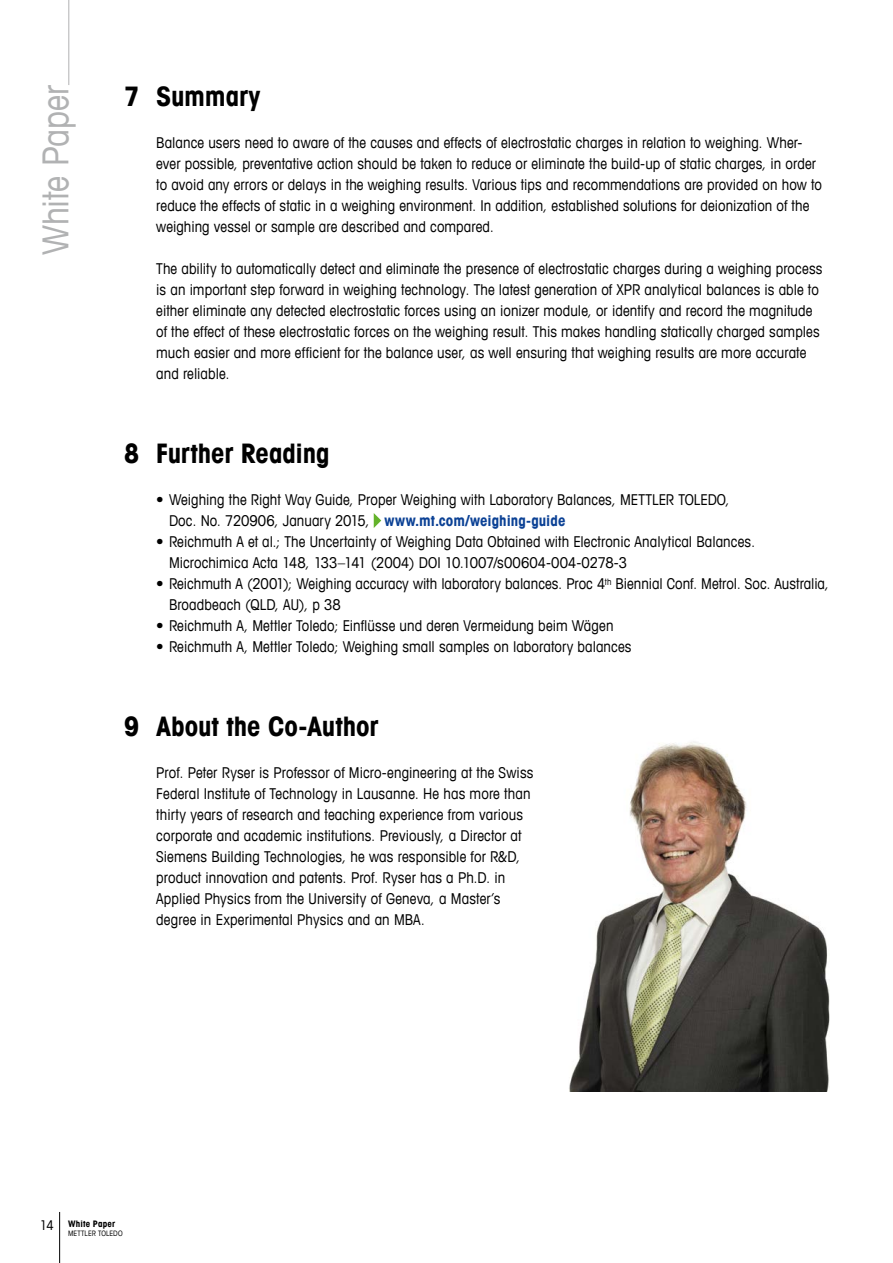
<style>
.page{position:relative;width:893px;height:1263px;background:#fff}
.page>*{position:absolute;margin:0;border:0;box-sizing:border-box;transform-origin:0 0}
.t1{font:condensed 36px "Avant Garde Com";letter-spacing:-.01em;color:#b1b2b3}
.t2{font:700 condensed 27px "Avant Garde Com";letter-spacing:-.005em;color:#000}
.t3{font:condensed 15px/21px "Avant Garde Com";letter-spacing:.005em;color:#000}
.t4{font:condensed 13.5px "Avant Garde Com";color:#000}
.t5{font:700 condensed 9px "Avant Garde Com";letter-spacing:.02em;color:#000}
.t6{font:condensed 7.5px "Avant Garde Com";letter-spacing:.015em;color:#000}
.s1{font-weight:700;color:#0b4195}
</style>
<div class="page">
<hr style="left:59px;top:1212px;width:1px;height:51px;background:#000">
<hr style="left:68px;top:0;width:1px;height:85px;background:#b1b2b3">
<svg style="left:374px;top:513px;width:7px;height:15px"></svg>
<img style="left:569px;top:741px;width:260px;height:350px">
<h1 class="t1" style="left:33px;top:255px;width:171px;rotate:-90deg">White Paper</h1>
<h2 class="t2" style="left:124px;top:79px;width:138px">7 Summary</h2>
<p class="t3" style="left:156px;top:132px;width:667px">Balance users need to aware of the causes and effects of electrostatic charges in relation to weighing. Wher&shy;ever possible, preventative action should be taken to reduce or eliminate the build-up of static charges, in order to avoid any errors or delays in the weighing results. Various tips and recommendations are provided on how to reduce the effects of static in a weighing environment. In addition, established solutions for deionization of the weighing vessel or sample are described and compared.</p>
<p class="t3" style="left:156px;top:258px;width:668px">The ability to automatically detect and eliminate the presence of electrostatic charges during a weighing process is an important step forward in weighing technology. The latest generation of XPR analytical balances is able to either eliminate any detected electrostatic forces using an ionizer module, or identify and record the magnitude of the effect of these electrostatic forces on the weighing result. This makes handling statically charged samples much easier and more efficient for the balance user, as well ensuring that weighing results are more accurate and reliable.</p>
<h2 class="t2" style="left:124px;top:436px;width:207px">8 Further Reading</h2>
<p class="t3" style="left:169px;top:489px;width:562px;text-indent:-13px">• Weighing the Right Way Guide, Proper Weighing with Laboratory Balances, METTLER TOLEDO,<br>Doc. No. 720906, January 2015, <span class="s1">www.mt.com/weighing-guide</span></p>
<p class="t3" style="left:169px;top:531px;width:588px;text-indent:-13px">• Reichmuth A et al.; The Uncertainty of Weighing Data Obtained with Electronic Analytical Balances.<br>Microchimica Acta 148, 133–141 (2004) DOI 10.1007/s00604-004-0278-3</p>
<p class="t3" style="left:169px;top:573px;width:661px;text-indent:-13px">• Reichmuth A (2001); Weighing accuracy with laboratory balances. Proc 4<sup>th</sup> Biennial Conf. Metrol. Soc. Australia,<br>Broadbeach (QLD, AU), p 38</p>
<p class="t3" style="left:156px;top:615px;width:459px">• Reichmuth A, Mettler Toledo; Einflüsse und deren Vermeidung beim Wägen</p>
<p class="t3" style="left:156px;top:636px;width:477px">• Reichmuth A, Mettler Toledo; Weighing small samples on laboratory balances</p>
<h2 class="t2" style="left:124px;top:709px;width:256px">9 About the Co-Author</h2>
<p class="t3" style="left:156px;top:762px;width:379px">Prof. Peter Ryser is Professor of Micro-engineering at the Swiss Federal Institute of Technology in Lausanne. He has more than thirty years of research and teaching experience from various corporate and academic institutions. Previously, a Director at Siemens Building Technologies, he was responsible for R&amp;D, product innovation and patents. Prof. Ryser has a Ph.D. in Applied Physics from the University of Geneva, a Master’s degree in Experimental Physics and an MBA.</p>
<p class="t4" style="left:40px;top:1217px;width:15px">14</p>
<p class="t5" style="left:68px;top:1218px;width:48px">White Paper</p>
<p class="t6" style="left:68px;top:1229px;width:56px">METTLER TOLEDO</p>
</div>
